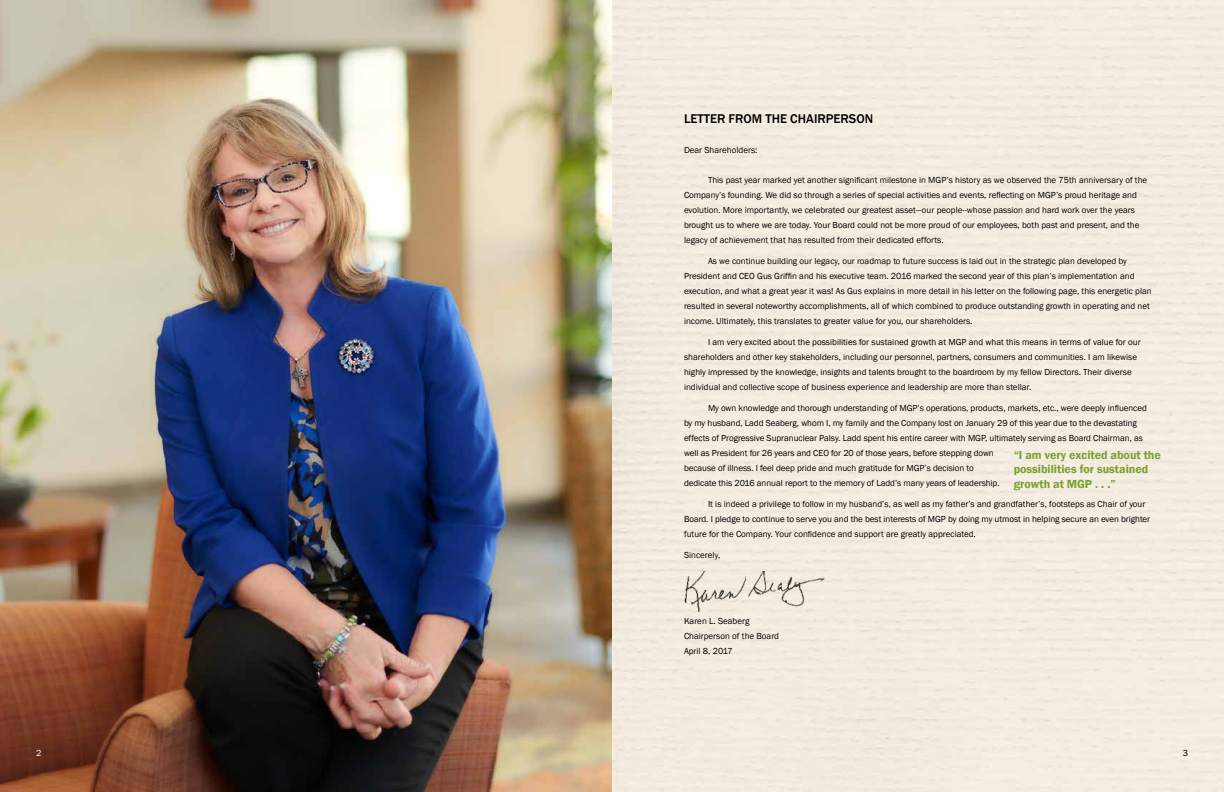
<style>
.page{position:relative;width:1224px;height:792px;background:#fff}
.page>*{position:absolute;margin:0;border:0;box-sizing:border-box;transform-origin:0 0}
.t1{font:500 13px "Franklin Gothic";color:#000}
.t2{font:600 12px/14.4px "Franklin Gothic";color:#78a22f}
.t3{font:9px/15px "Franklin Gothic";color:#000}
.t4{font:9px "Franklin Gothic";color:#fff}
</style>
<div class="page">
<img style="left:0;top:0;width:1224px;height:792px">
<img style="left:666px;top:571px;width:171px;height:40px">
<p class="t4" style="left:36px;top:747px;width:7px">2</p>
<h1 class="t1" style="left:684px;top:111px;width:191px">LETTER FROM THE CHAIRPERSON</h1>
<p class="t3" style="left:684px;top:142px;width:75px">Dear Shareholders:</p>
<p class="t3" style="left:684px;top:172px;width:465px;text-indent:24px">This past year marked yet another significant milestone in MGP’s history as we observed the 75th anniversary of the Company’s founding. We did so through a series of special activities and events, reflecting on MGP’s proud heritage and evolution. More importantly, we celebrated our greatest asset—our people--whose passion and hard work over the years brought us to where we are today. Your Board could not be more proud of our employees, both past and present, and the legacy of achievement that has resulted from their dedicated efforts.</p>
<p class="t3" style="left:684px;top:253px;width:469px;text-indent:24px">As we continue building our legacy, our roadmap to future success is laid out in the strategic plan developed by President and CEO Gus Griffin and his executive team. 2016 marked the second year of this plan’s implementation and execution, and what a great year it was! As Gus explains in more detail in his letter on the following page, this energetic plan resulted in several noteworthy accomplishments, all of which combined to produce outstanding growth in operating and net income. Ultimately, this translates to greater value for you, our shareholders.</p>
<p class="t3" style="left:684px;top:334px;width:458px;text-indent:24px">I am very excited about the possibilities for sustained growth at MGP and what this means in terms of value for our shareholders and other key stakeholders, including our personnel, partners, consumers and communities. I am likewise highly impressed by the knowledge, insights and talents brought to the boardroom by my fellow Directors. Their diverse individual and collective scope of business experience and leadership are more than stellar.</p>
<p class="t3" style="left:684px;top:400px;width:464px;text-indent:24px">My own knowledge and thorough understanding of MGP’s operations, products, markets, etc., were deeply influenced by my husband, Ladd Seaberg, whom I, my family and the Company lost on January 29 of this year due to the devastating effects of Progressive Supranuclear Palsy. Ladd spent his entire career with MGP, ultimately serving as Board Chairman, as well as President for 26 years and CEO for 20 of those years, before stepping down<br>because of illness. I feel deep pride and much gratitude for MGP’s decision to<br>dedicate this 2016 annual report to the memory of Ladd’s many years of leadership.</p>
<p class="t3" style="left:684px;top:496px;width:468px;text-indent:24px">It is indeed a privilege to follow in my husband’s, as well as my father’s and grandfather’s, footsteps as Chair of your<br>Board. I pledge to continue to serve you and the best interests of MGP by doing my utmost in helping secure an even brighter future for the Company. Your confidence and support are greatly appreciated.</p>
<p class="t3" style="left:684px;top:547px;width:38px">Sincerely,</p>
<h2 class="t2" style="left:1014px;top:448px;width:149px">“I am very excited about the possibilities for sustained growth at MGP . . .”</h2>
<p class="t3" style="left:684px;top:613px;width:97px">Karen L. Seaberg<br>Chairperson of the Board<br>April 8, 2017</p>
<p class="t3" style="left:1183px;top:746px;width:7px">3</p>
</div>
